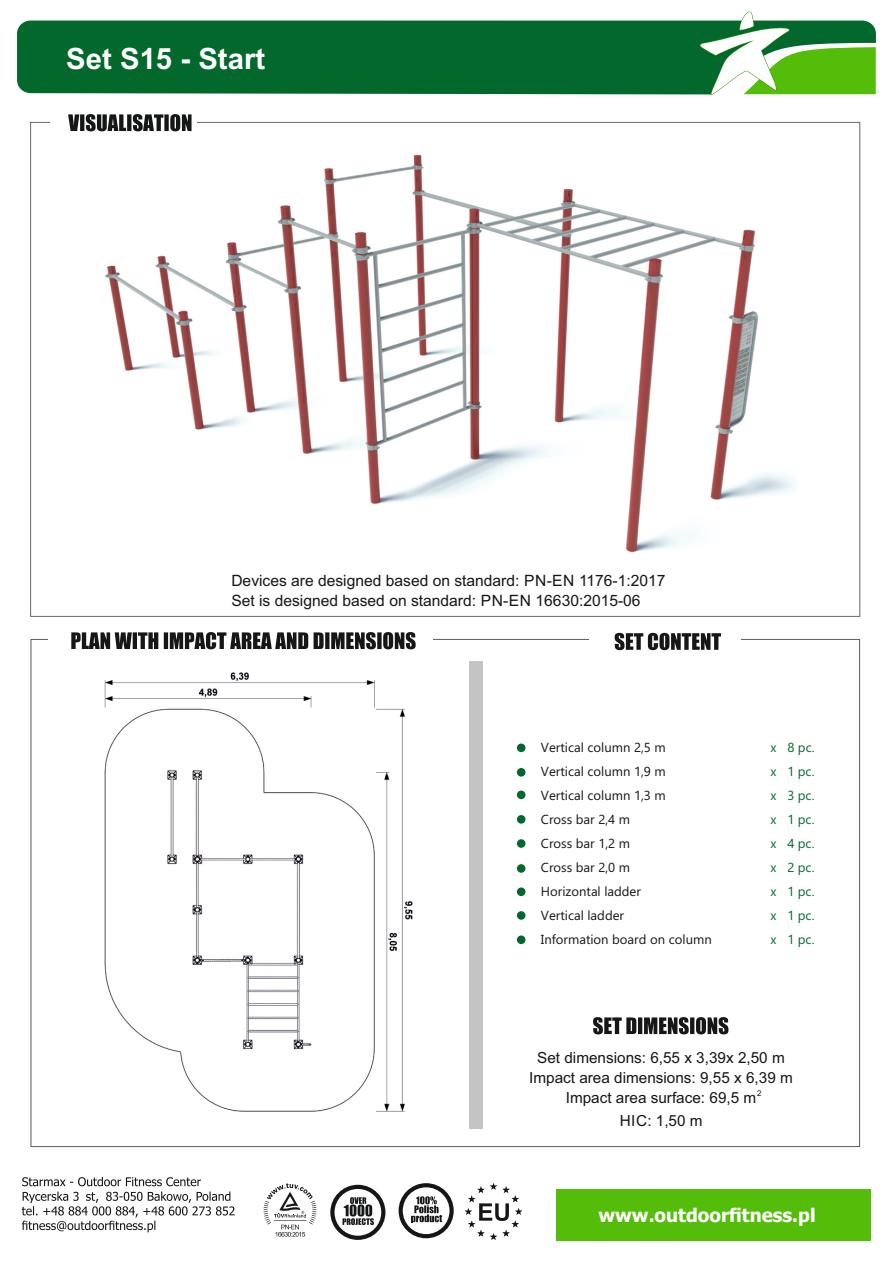
<style>
.page{position:relative;width:893px;height:1263px;background:#fff}
.page>*{position:absolute;margin:0;border:0;box-sizing:border-box;transform-origin:0 0}
.t1{font:700 29.4px "Arial";color:#fff}
.t2{font:700 18.75px "Tahoma";color:#fff}
.t3{font:15.6px/19.8px "Arial";color:#151616}
.t4{font:15.3px/20.2px "Arial";color:#151616;text-align:center}
.t5{font:13.05px/24px "Ebrima";color:#151616}
.t6{font:13.05px/24px "Ebrima";color:#03682c;text-align:justify}
.t7{font:7.95px "Arial";color:#151616}
</style>
<div class="page">
<svg style="left:71px;top:632px;width:345px;height:17px"></svg>
<div style="left:469px;top:662px;width:14px;height:467px;background:#c4c4c5"></div>
<svg style="left:593px;top:1017px;width:135px;height:17px"></svg>
<svg style="left:615px;top:633px;width:106px;height:17px"></svg>
<svg style="left:68px;top:114px;width:124px;height:17px"></svg>
<div style="left:17px;top:21px;width:682px;height:73px;background:#03682c"></div>
<svg style="left:699px;top:11px;width:177px;height:84px"></svg>
<div style="left:557px;top:1189px;width:314px;height:52px;background:#54bd09"></div>
<svg style="left:22px;top:1177px;width:213px;height:55px"></svg>
<svg style="left:465px;top:1183px;width:57px;height:57px"></svg>
<svg style="left:263px;top:1183px;width:54px;height:54px"></svg>
<svg style="left:399px;top:1183px;width:55px;height:55px"></svg>
<svg style="left:330px;top:1185px;width:55px;height:55px"></svg>
<img style="left:105px;top:154px;width:691px;height:398px">
<div style="left:517px;top:743px;width:8px;height:9px;background:#03682c;border-radius:50%"></div>
<div style="left:517px;top:768px;width:8px;height:8px;background:#03682c;border-radius:50%"></div>
<div style="left:517px;top:790px;width:8px;height:9px;background:#03682c;border-radius:50%"></div>
<div style="left:517px;top:815px;width:8px;height:9px;background:#03682c;border-radius:50%"></div>
<div style="left:517px;top:839px;width:8px;height:9px;background:#03682c;border-radius:50%"></div>
<div style="left:517px;top:864px;width:8px;height:9px;background:#03682c;border-radius:50%"></div>
<div style="left:517px;top:887px;width:8px;height:9px;background:#03682c;border-radius:50%"></div>
<div style="left:517px;top:911px;width:8px;height:9px;background:#03682c;border-radius:50%"></div>
<div style="left:517px;top:935px;width:8px;height:9px;background:#03682c;border-radius:50%"></div>
<img style="left:104px;top:672px;width:309px;height:440px">
<h1 class="t1" style="left:66px;top:48px;width:200px">Set S15 - Start</h1>
<p class="t3" style="left:231px;top:572px;width:436px">Devices are designed based on standard: PN-EN 1176-1:2017<br>Set is designed based on standard: PN-EN 16630:2015-06</p>
<p class="t5" style="left:541px;top:736px;width:172px">Vertical column 2,5 m<br>Vertical column 1,9 m<br>Vertical column 1,3 m<br>Cross bar 2,4 m<br>Cross bar 1,2 m<br>Cross bar 2,0 m<br>Horizontal ladder<br>Vertical ladder<br>Information board on column</p>
<p class="t6" style="left:771px;top:736px;width:45px">x 8 pc. x 1 pc. x 3 pc. x 1 pc. x 4 pc. x 2 pc. x 1 pc. x 1 pc. x 1 pc.</p>
<p class="t4" style="left:529px;top:1049px;width:265px">Set dimensions: 6,55 x 3,39x 2,50 m<br>Impact area dimensions: 9,55 x 6,39 m<br>Impact area surface: 69,5 m</p>
<p class="t4" style="left:620px;top:1111px;width:84px">HIC: 1,50 m</p>
<p class="t7" style="left:757px;top:1090px;width:6px">2</p>
<h2 class="t2" style="left:598px;top:1208px;width:219px">www.outdoorfitness.pl</h2>
</div>
